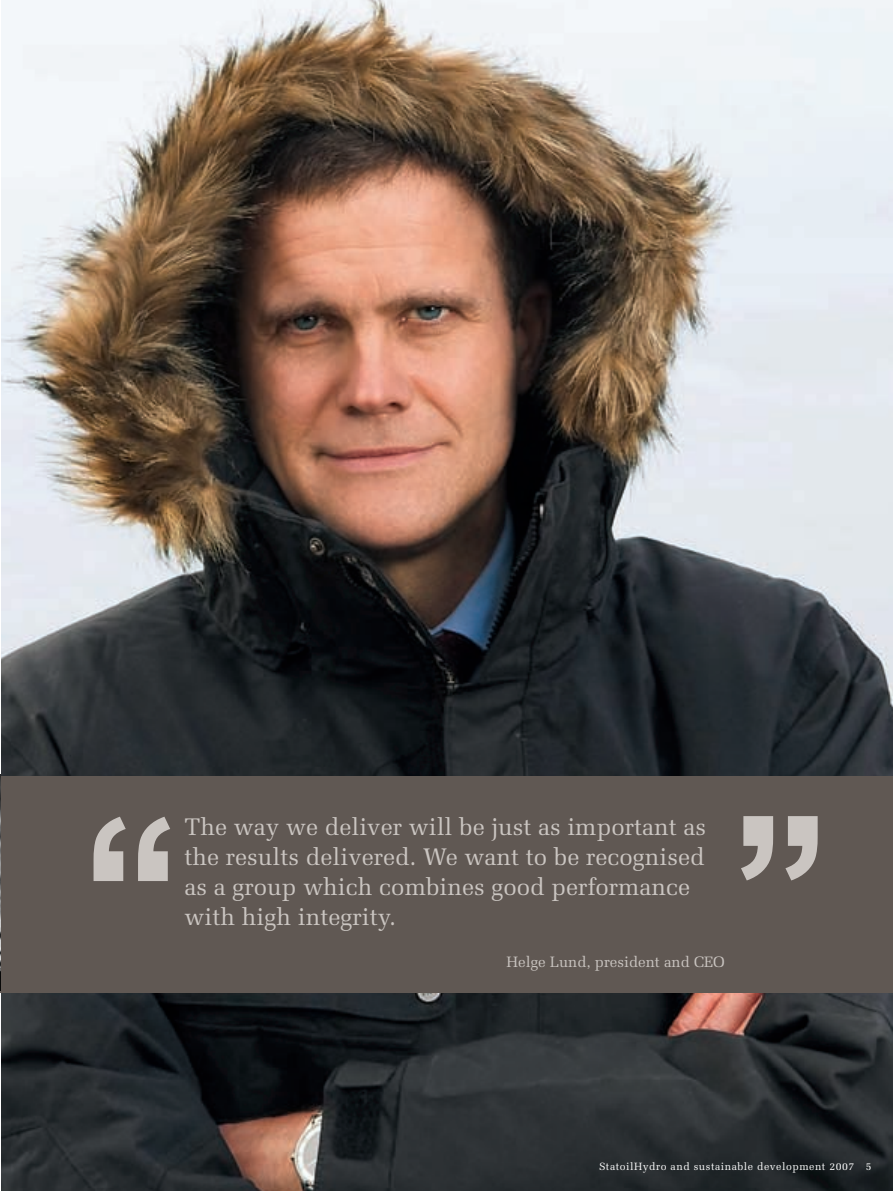
<style>
.page{position:relative;width:893px;height:1191px;background:#fff}
.page>*{position:absolute;margin:0;border:0;box-sizing:border-box;transform-origin:0 0}
.t1{font:24px/30px "Melior LT Std";color:#cac5c1}
.t2{font:15px "Melior LT Std";color:#cac5c1}
.t3{font:10.5px "Melior LT Std";letter-spacing:.05em;color:#fff}
</style>
<div class="page">
<img style="left:1px;top:0;width:892px;height:1191px">
<div style="left:0;top:776px;width:893px;height:216px;background:#605853"></div>
<svg style="left:94px;top:816px;width:32px;height:65px"></svg>
<svg style="left:138px;top:816px;width:32px;height:65px"></svg>
<img style="left:0;top:774px;width:1px;height:216px">
<svg style="left:785px;top:816px;width:33px;height:64px"></svg>
<svg style="left:741px;top:816px;width:32px;height:64px"></svg>
<p class="t1" style="left:185px;top:813px;width:523px">The way we deliver will be just as important as the results delivered. We want to be recognised as a group which combines good performance with high integrity.</p>
<p class="t2" style="left:507px;top:955px;width:220px">Helge Lund, president and CEO</p>
<p class="t3" style="left:599px;top:1161px;width:274px">StatoilHydro and sustainable development 2007 5</p>
</div>
